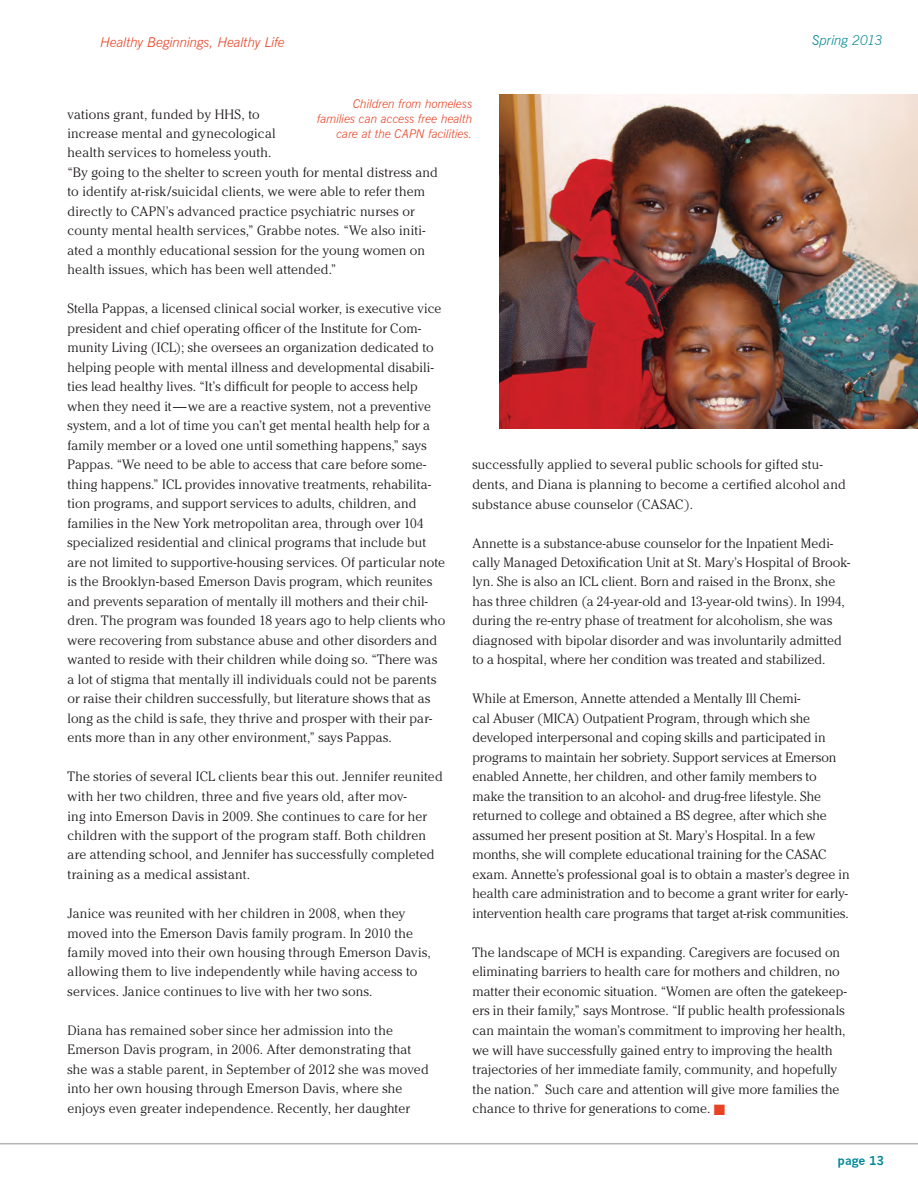
<style>
.page{position:relative;width:918px;height:1188px;background:#fff}
.page>*{position:absolute;margin:0;border:0;box-sizing:border-box;transform-origin:0 0}
.body_2{font:300 13.5px/19.5px "Cheltenham";letter-spacing:.005em;color:#231f20}
.body_1{font:300 13.5px/19.5px "Cheltenham";letter-spacing:.01em;color:#231f20}
.date_header{font:italic 300 13.5px "News Gothic BT";letter-spacing:-.005em;color:#e74224}
.t1{font:italic 300 13.5px "News Gothic BT";letter-spacing:-.01em;color:#008797}
.t2{font:italic 300 12px/15px "News Gothic BT";color:#e74224;text-align:right}
.p__right{font:700 12px "News Gothic";color:#008797}
.s1{color:#e74224}
</style>
<div class="page">
<img style="left:500px;top:94px;width:418px;height:334px">
<hr style="left:0;top:1143px;width:918px;height:1px;background:#b4b3b7">
<p class="date_header" style="left:101px;top:34px;width:186px">Healthy Beginnings, Healthy Life</p>
<p class="t1" style="left:812px;top:32px;width:72px">Spring 2013</p>
<p class="t2" style="left:317px;top:96px;width:157px">Children from homeless families can access free health care at the CAPN facilities.</p>
<p class="body_1" style="left:68px;top:104px;width:372px">vations grant, funded by HHS, to<br>increase mental and gynecological<br>health services to homeless youth.<br>“By going to the shelter to screen youth for mental distress and to identify at-risk/suicidal clients, we were able to refer them directly to CAPN’s advanced practice psychiatric nurses or county mental health services,” Grabbe notes. “We also initi&shy;ated a monthly educational session for the young women on health issues, which has been well attended.”</p>
<p class="body_2" style="left:68px;top:299px;width:379px">Stella Pappas, a licensed clinical social worker, is executive vice president and chief operating officer of the Institute for Com&shy;munity Living (ICL); she oversees an organization dedicated to helping people with mental illness and developmental disabili&shy;ties lead healthy lives. “It’s difficult for people to access help when they need it—we are a reactive system, not a preventive system, and a lot of time you can’t get mental health help for a family member or a loved one until something happens,” says Pappas. “We need to be able to access that care before some&shy;thing happens.” ICL provides innovative treatments, rehabilita&shy;tion programs, and support services to adults, children, and families in the New York metropolitan area, through over 104 specialized residential and clinical programs that include but are not limited to supportive-housing services. Of particular note is the Brooklyn-based Emerson Davis program, which reunites and prevents separation of mentally ill mothers and their chil&shy;dren. The program was founded 18 years ago to help clients who were recovering from substance abuse and other disorders and wanted to reside with their children while doing so. “There was a lot of stigma that mentally ill individuals could not be parents or raise their children successfully, but literature shows that as long as the child is safe, they thrive and prosper with their par&shy;ents more than in any other environment,” says Pappas.</p>
<p class="body_2" style="left:68px;top:767px;width:377px">The stories of several ICL clients bear this out. Jennifer reunited with her two children, three and five years old, after mov-<br>ing into Emerson Davis in 2009. She continues to care for her children with the support of the program staff. Both children are attending school, and Jennifer has successfully completed training as a medical assistant.</p>
<p class="body_2" style="left:68px;top:904px;width:365px">Janice was reunited with her children in 2008, when they moved into the Emerson Davis family program. In 2010 the family moved into their own housing through Emerson Davis, allowing them to live independently while having access to services. Janice continues to live with her two sons.</p>
<p class="body_2" style="left:68px;top:1020px;width:363px">Diana has remained sober since her admission into the Emerson Davis program, in 2006. After demonstrating that she was a stable parent, in September of 2012 she was moved into her own housing through Emerson Davis, where she enjoys even greater independence. Recently, her daughter</p>
<p class="body_2" style="left:472px;top:455px;width:375px">successfully applied to several public schools for gifted stu&shy;dents, and Diana is planning to become a certified alcohol and substance abuse counselor (CASAC).</p>
<p class="body_2" style="left:472px;top:533px;width:379px">Annette is a substance-abuse counselor for the Inpatient Medi&shy;cally Managed Detoxification Unit at St. Mary’s Hospital of Brook&shy;lyn. She is also an ICL client. Born and raised in the Bronx, she has three children (a 24-year-old and 13-year-old twins). In 1994, during the re-entry phase of treatment for alcoholism, she was diagnosed with bipolar disorder and was involuntarily admitted to a hospital, where her condition was treated and stabilized.</p>
<p class="body_2" style="left:472px;top:689px;width:379px">While at Emerson, Annette attended a Mentally Ill Chemi-<br>cal Abuser (MICA) Outpatient Program, through which she developed interpersonal and coping skills and participated in programs to maintain her sobriety. Support services at Emerson enabled Annette, her children, and other family members to make the transition to an alcohol- and drug-free lifestyle. She returned to college and obtained a BS degree, after which she assumed her present position at St. Mary’s Hospital. In a few months, she will complete educational training for the CASAC exam. Annette’s professional goal is to obtain a master’s degree in health care administration and to become a grant writer for early&shy;intervention health care programs that target at-risk communities.</p>
<p class="body_2" style="left:472px;top:942px;width:376px">The landscape of MCH is expanding. Caregivers are focused on eliminating barriers to health care for mothers and children, no matter their economic situation. “Women are often the gatekeep&shy;ers in their family,” says Montrose. “If public health professionals can maintain the woman’s commitment to improving her health, we will have successfully gained entry to improving the health trajectories of her immediate family, community, and hopefully the nation.” Such care and attention will give more families the chance to thrive for generations to come. <span class="s1">■</span></p>
<p class="p__right" style="left:838px;top:1154px;width:48px">page 13</p>
</div>
